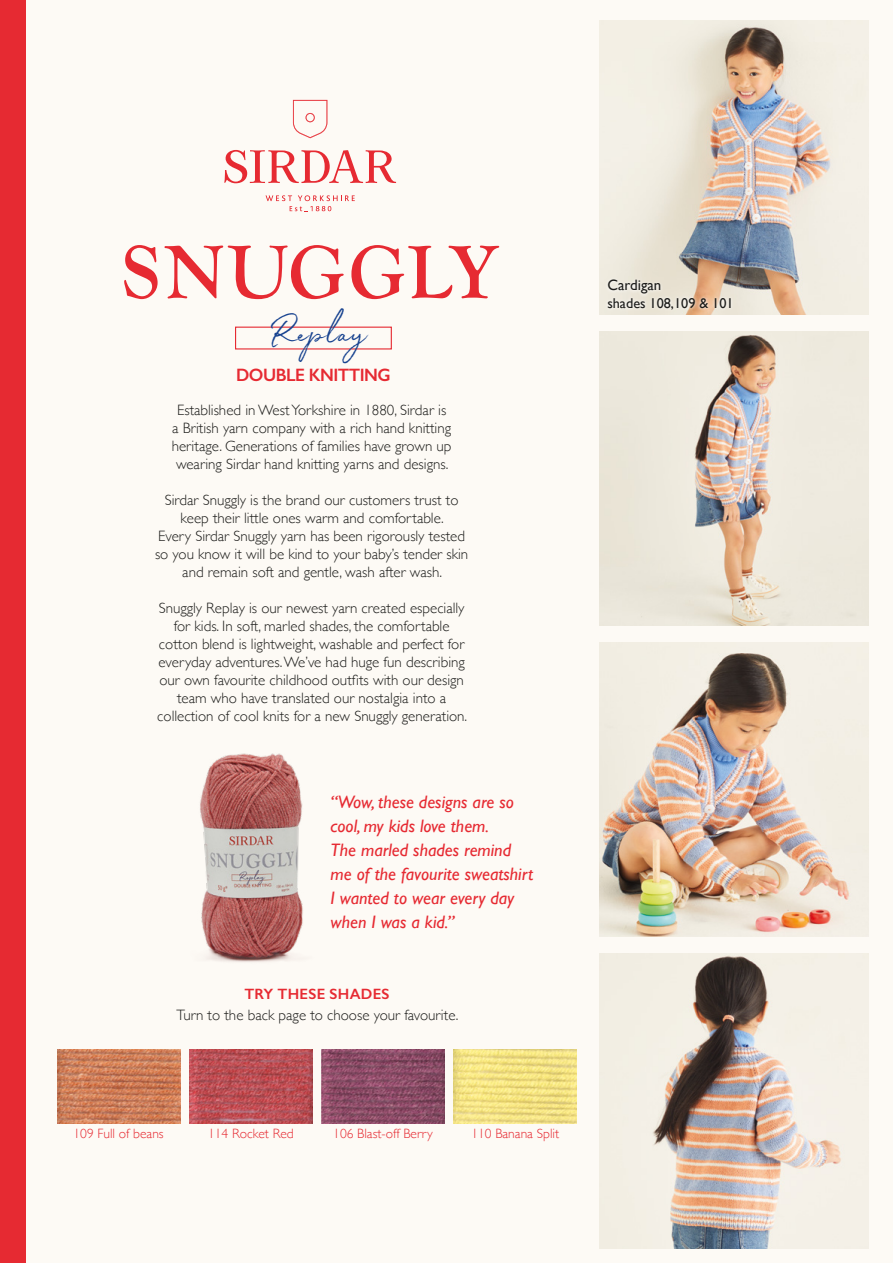
<style>
.page{position:relative;width:893px;height:1263px;background:#fdfaf5}
.page>*{position:absolute;margin:0;border:0;box-sizing:border-box;transform-origin:0 0}
.t1{font:39px "White Oleander";letter-spacing:.02em;color:#17428f}
.t2{font:italic 18px/24px "Gill Sans";color:#e62a32}
.t3{font:600 18px "Gill Sans";letter-spacing:-.03em;color:#e62a32;scale:.96 1}
.t4{font:300 15px/18px "Gill Sans";color:#1d1d1b;text-align:center}
.t5{font:600 15px "Gill Sans";letter-spacing:.015em;color:#e62a32}
.t6{font:15px "Gill Sans";color:#1d1d1b}
.t7{font:14.25px "Gill Sans";color:#1d1d1b}
.t8{font:300 13.5px "Gill Sans";color:#e62a32}
</style>
<div class="page">
<div style="left:0;top:0;width:26px;height:1263px;background:#e62a32"></div>
<img style="left:600px;top:20px;width:269px;height:294px">
<img style="left:600px;top:954px;width:269px;height:294px">
<img style="left:200px;top:753px;width:103px;height:209px">
<img style="left:321px;top:1049px;width:124px;height:75px">
<img style="left:57px;top:1049px;width:123px;height:75px">
<img style="left:454px;top:1049px;width:123px;height:75px">
<img style="left:189px;top:1049px;width:124px;height:75px">
<img style="left:600px;top:331px;width:269px;height:295px">
<img style="left:600px;top:643px;width:269px;height:294px">
<svg style="left:604px;top:277px;width:130px;height:35px;fill:#ece5d7"></svg>
<svg style="left:293px;top:100px;width:34px;height:38px"></svg>
<svg style="left:266px;top:195px;width:89px;height:17px"></svg>
<svg style="left:224px;top:150px;width:172px;height:33px"></svg>
<svg style="left:124px;top:245px;width:375px;height:54px"></svg>
<div style="left:235px;top:327px;width:157px;height:22px;border:1px solid #e62a32"></div>
<h1 class="t1" style="left:272px;top:305px;width:95px">Replay</h1>
<p class="t3" style="left:236px;top:364px;width:163px">DOUBLE KNITTING</p>
<p class="t4" style="left:172px;top:401px;width:281px">Established in West Yorkshire in 1880, Sirdar is<br>a British yarn company with a rich hand knitting heritage. Generations of families have grown up wearing Sirdar hand knitting yarns and designs.</p>
<p class="t4" style="left:155px;top:491px;width:315px">Sirdar Snuggly is the brand our customers trust to keep their little ones warm and comfortable.<br>Every Sirdar Snuggly yarn has been rigorously tested so you know it will be kind to your baby’s tender skin and remain soft and gentle, wash after wash.</p>
<p class="t4" style="left:157px;top:599px;width:311px">Snuggly Replay is our newest yarn created especially for kids. In soft, marled shades, the comfortable cotton blend is lightweight, washable and perfect for everyday adventures. We’ve had huge fun describing our own favourite childhood outfits with our design team who have translated our nostalgia into a collection of cool knits for a new Snuggly generation.</p>
<p class="t2" style="left:331px;top:790px;width:204px">“Wow, these designs are so cool, my kids love them.<br>The marled shades remind me of the favourite sweatshirt<br>I wanted to wear every day when I was a kid.”</p>
<p class="t5" style="left:244px;top:985px;width:147px">TRY THESE SHADES</p>
<p class="t4" style="left:177px;top:1006px;width:284px">Turn to the back page to choose your favourite.</p>
<p class="t8" style="left:74px;top:1122px;width:92px">109 Full of beans</p>
<p class="t8" style="left:208px;top:1122px;width:87px">114 Rocket Red</p>
<p class="t8" style="left:333px;top:1122px;width:101px">106 Blast-off Berry</p>
<p class="t8" style="left:471px;top:1122px;width:89px">110 Banana Split</p>
<p class="t6" style="left:607px;top:277px;width:55px">Cardigan</p>
<p class="t7" style="left:607px;top:294px;width:128px">shades 108,109 &amp; 101</p>
</div>
